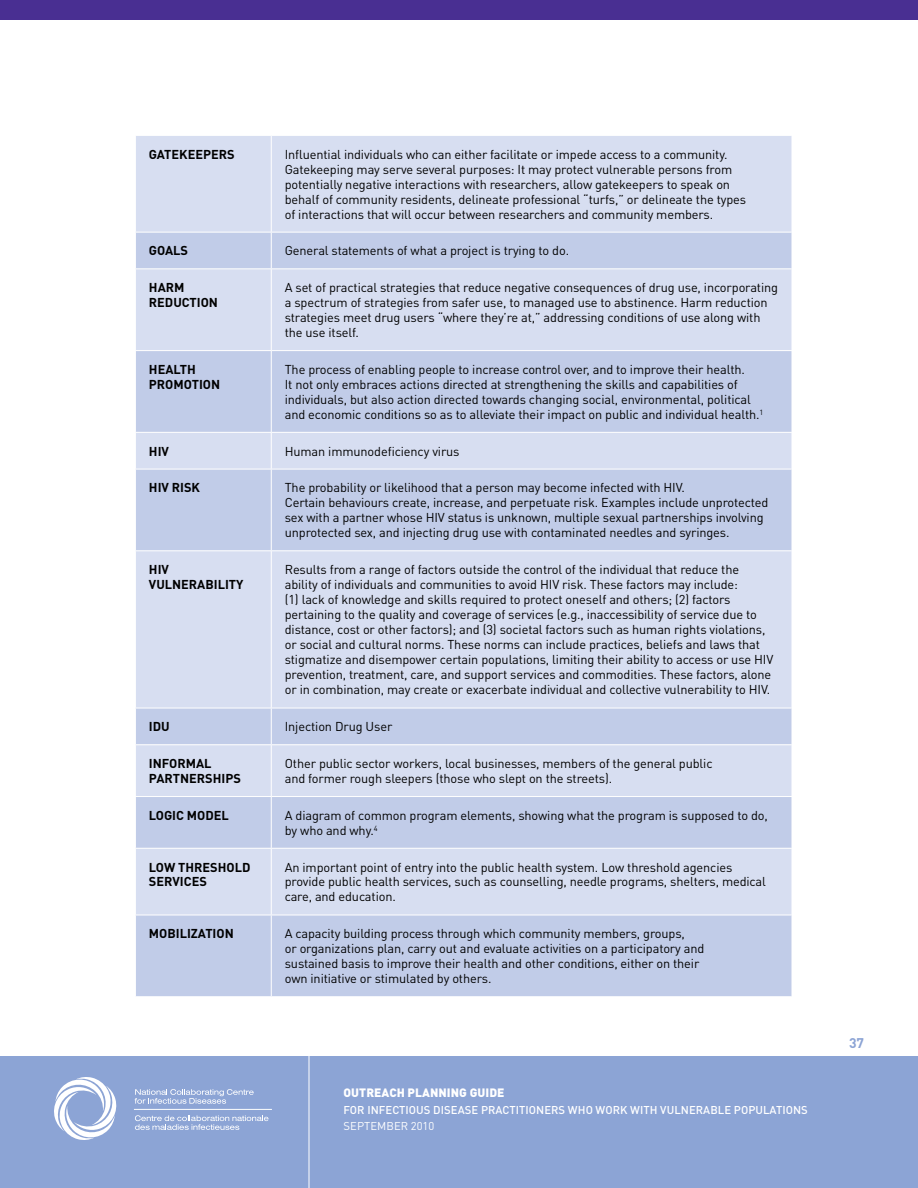
<style>
.page{position:relative;width:918px;height:1188px;background:#fff}
.page>*{position:absolute;margin:0;border:0;box-sizing:border-box;transform-origin:0 0}
.t1{font:700 13.8px "DIN Pro";color:#8ca4d5}
.t2{font:12.75px/15px "DIN Pro";letter-spacing:-.01em;color:#000}
.t3{font:700 12.75px/15px "DIN Pro";color:#000}
.t4{font:900 12px "DIN Pro";letter-spacing:.005em;color:#fff}
.t5{font:500 11.25px "DIN Pro";letter-spacing:.005em;color:#fff}
.t6{font:11.25px "DIN Pro";letter-spacing:.005em;color:#fff}
</style>
<div class="page">
<div style="left:0;top:1057px;width:918px;height:131px;background:#8ca4d5"></div>
<svg style="left:135px;top:1089px;width:119px;height:15px"></svg>
<svg style="left:135px;top:1115px;width:133px;height:15px"></svg>
<svg style="left:54px;top:1077px;width:63px;height:63px"></svg>
<hr style="left:134px;top:1109px;width:138px;height:1px;background:#fff">
<div style="left:0;top:0;width:918px;height:20px;background:#492f92"></div>
<hr style="left:309px;top:1048px;width:1px;height:140px;background:#fff">
<div style="left:136px;top:136px;width:656px;height:96px;background:#d7def1"></div>
<svg style="left:136px;top:233px;width:656px;height:763px;background:#ccd5ec"></svg>
<hr style="left:271px;top:136px;width:1px;height:96px;background:#fff">
<hr style="left:271px;top:232px;width:1px;height:36px;background:#fff">
<hr style="left:135px;top:268px;width:136px;height:1px;background:#fff">
<hr style="left:271px;top:268px;width:521px;height:1px;background:#fff">
<hr style="left:271px;top:269px;width:1px;height:81px;background:#fff">
<hr style="left:135px;top:350px;width:136px;height:1px;background:#fff">
<hr style="left:271px;top:350px;width:521px;height:1px;background:#fff">
<hr style="left:271px;top:351px;width:1px;height:81px;background:#fff">
<hr style="left:135px;top:432px;width:136px;height:1px;background:#fff">
<hr style="left:271px;top:432px;width:521px;height:1px;background:#fff">
<hr style="left:271px;top:433px;width:1px;height:36px;background:#fff">
<hr style="left:135px;top:469px;width:136px;height:1px;background:#fff">
<hr style="left:271px;top:469px;width:521px;height:1px;background:#fff">
<hr style="left:271px;top:469px;width:1px;height:81px;background:#fff">
<hr style="left:135px;top:550px;width:136px;height:1px;background:#fff">
<hr style="left:271px;top:550px;width:521px;height:1px;background:#fff">
<hr style="left:271px;top:551px;width:1px;height:157px;background:#fff">
<hr style="left:135px;top:708px;width:136px;height:1px;background:#fff">
<hr style="left:271px;top:708px;width:521px;height:1px;background:#fff">
<hr style="left:271px;top:708px;width:1px;height:36px;background:#fff">
<hr style="left:135px;top:744px;width:136px;height:1px;background:#fff">
<hr style="left:271px;top:744px;width:521px;height:1px;background:#fff">
<hr style="left:271px;top:745px;width:1px;height:51px;background:#fff">
<hr style="left:135px;top:796px;width:136px;height:1px;background:#fff">
<hr style="left:271px;top:796px;width:521px;height:1px;background:#fff">
<hr style="left:271px;top:797px;width:1px;height:51px;background:#fff">
<hr style="left:135px;top:848px;width:136px;height:1px;background:#fff">
<hr style="left:271px;top:848px;width:521px;height:1px;background:#fff">
<hr style="left:271px;top:849px;width:1px;height:66px;background:#fff">
<hr style="left:135px;top:915px;width:136px;height:1px;background:#fff">
<hr style="left:271px;top:915px;width:521px;height:1px;background:#fff">
<hr style="left:271px;top:915px;width:1px;height:81px;background:#fff">
<p class="t3" style="left:149px;top:146px;width:86px">GATEKEEPERS</p>
<p class="t2" style="left:285px;top:146px;width:463px">Influential individuals who can either facilitate or impede access to a community.<br>Gatekeeping may serve several purposes: It may protect vulnerable persons from potentially negative interactions with researchers, allow gatekeepers to speak on behalf of community residents, delineate professional “turfs,” or delineate the types of interactions that will occur between researchers and community members.</p>
<p class="t3" style="left:149px;top:243px;width:40px">GOALS</p>
<p class="t2" style="left:285px;top:243px;width:286px">General statements of what a project is trying to do.</p>
<p class="t3" style="left:149px;top:279px;width:71px">HARM<br>REDUCTION</p>
<p class="t2" style="left:285px;top:279px;width:495px">A set of practical strategies that reduce negative consequences of drug use, incorporating a spectrum of strategies from safer use, to managed use to abstinence. Harm reduction strategies meet drug users “where they’re at,” addressing conditions of use along with the use itself.</p>
<p class="t3" style="left:149px;top:361px;width:48px">H EALTH<br>PROMO</p>
<p class="t2" style="left:285px;top:361px;width:480px">The process of enabling people to increase control over, and to improve their health.<br>It not only embraces actions directed at strengthening the skills and capabilities of individuals, but also action directed towards changing social, environmental, political and economic conditions so as to alleviate their impact on public and individual health.<sup>1</sup></p>
<p class="t3" style="left:192px;top:376px;width:30px">TION</p>
<p class="t3" style="left:149px;top:443px;width:22px">HI V</p>
<p class="t2" style="left:285px;top:443px;width:176px">Human immunodeficiency virus</p>
<p class="t3" style="left:149px;top:480px;width:44px">HIV RISK</p>
<p class="t2" style="left:285px;top:480px;width:485px">The probability or likelihood that a person may become infected with HIV.<br>Certain behaviours create, increase, and perpetuate risk. Examples include unprotected sex with a partner whose HIV status is unknown, multiple sexual partnerships involving unprotected sex, and injecting drug use with contaminated needles and syringes.</p>
<p class="t3" style="left:149px;top:561px;width:96px">HI V<br>VULNERABILITY</p>
<p class="t2" style="left:285px;top:561px;width:490px">Results from a range of factors outside the control of the individual that reduce the ability of individuals and communities to avoid HIV risk. These factors may include:<br>(1) lack of knowledge and skills required to protect oneself and others; (2) factors pertaining to the quality and coverage of services (e.g., inaccessibility of service due to distance, cost or other factors); and (3) societal factors such as human rights violations, or social and cultural norms. These norms can include practices, beliefs and laws that stigmatize and disempower certain populations, limiting their ability to access or use HIV prevention, treatment, care, and support services and commodities. These factors, alone or in combination, may create or exacerbate individual and collective vulnerability to HIV.</p>
<p class="t3" style="left:149px;top:719px;width:8px">IDU</p>
<p class="t2" style="left:285px;top:719px;width:109px">Injection Drug User</p>
<p class="t3" style="left:149px;top:755px;width:85px">I NFORMAL<br>PARTNERSHIPS</p>
<p class="t2" style="left:285px;top:755px;width:429px">Other public sector workers, local businesses, members of the general public and former rough sleepers (those who slept on the streets).</p>
<p class="t3" style="left:149px;top:807px;width:81px">LOGIC MODEL</p>
<p class="t2" style="left:285px;top:807px;width:485px">A diagram of common program elements, showing what the program is supposed to do, by who and why.<sup>4</sup></p>
<p class="t3" style="left:149px;top:859px;width:10px">LOW</p>
<p class="t3" style="left:149px;top:859px;width:103px;text-indent:29px">THRESHOLD<br>SERVICES</p>
<p class="t2" style="left:285px;top:859px;width:483px">An important point of entry into the public health system. Low threshold agencies provide public health services, such as counselling, needle programs, shelters, medical care, and education.</p>
<p class="t3" style="left:149px;top:926px;width:86px">MOBILIZATION</p>
<p class="t2" style="left:285px;top:926px;width:421px">A capacity building process through which community members, groups,<br>or organizations plan, carry out and evaluate activities on a participatory and sustained basis to improve their health and other conditions, either on their own initiative or stimulated by others.</p>
<p class="t4" style="left:344px;top:1085px;width:95px">OUTREACH PLANNIN</p>
<p class="t4" style="left:459px;top:1085px;width:47px">G GUIDE</p>
<p class="t5" style="left:344px;top:1102px;width:466px">FOR INFECTI OUS DISEASE PRACTITI ONERS WHO WORK WITH VULNERABLE POPULATI ONS</p>
<p class="t6" style="left:344px;top:1119px;width:92px">SEPTEMBER 2010</p>
<p class="t1" style="left:849px;top:1034px;width:16px">37</p>
</div>
